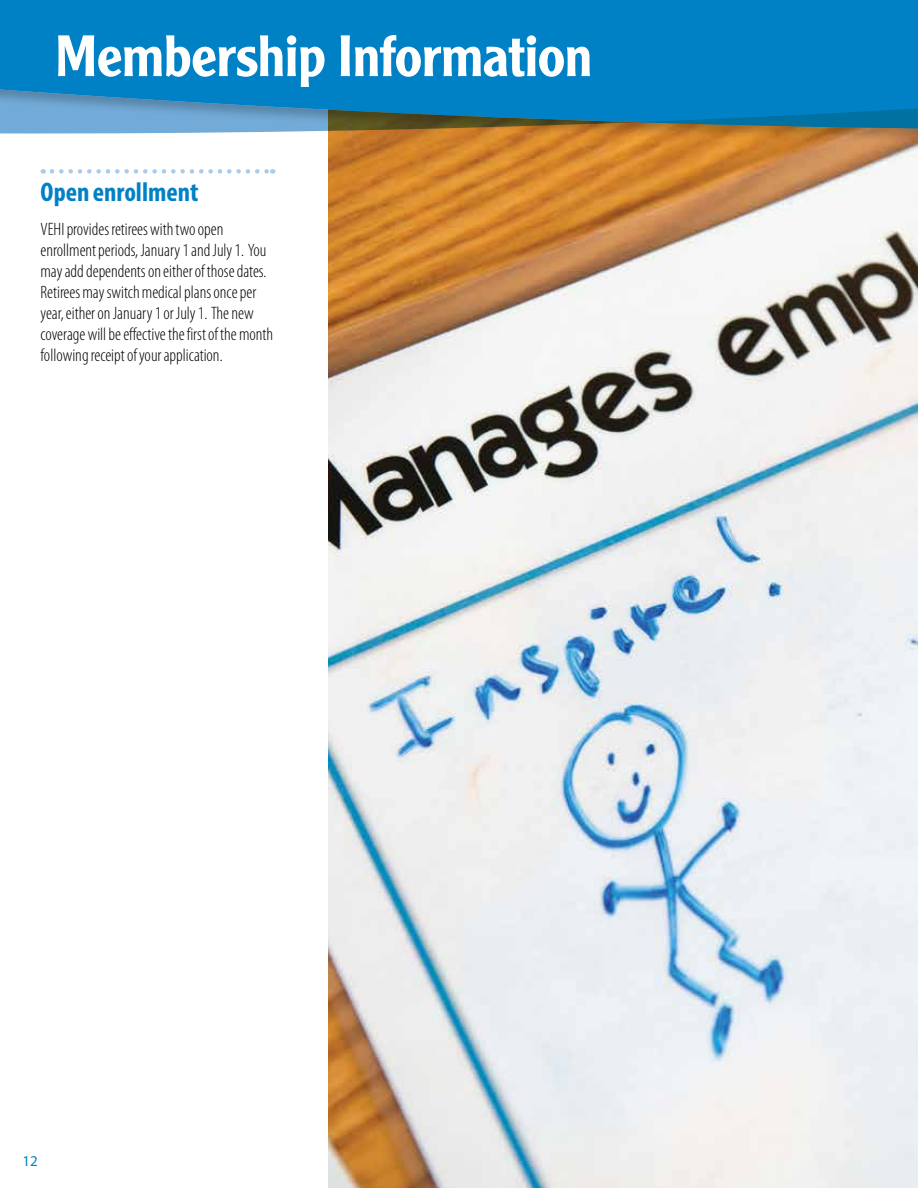
<style>
.page{position:relative;width:918px;height:1188px;background:#fff}
.page>*{position:absolute;margin:0;border:0;box-sizing:border-box;transform-origin:0 0}
.t1{font:500 57px "Clearface Gothic LT Std";letter-spacing:-.01em;color:#fff}
.t2{font:700 condensed 27px "Myriad Pro";color:#0081c6}
.t3{font:300 condensed 18px/21px "Myriad Pro";color:#000}
.t4{font:15px "Myriad Pro";color:#0081c6}
</style>
<div class="page">
<svg style="left:52px;top:169px;width:221px;height:5px"></svg>
<img style="left:328px;top:145px;width:589px;height:1043px">
<div style="left:0;top:0;width:918px;height:145px;background:#000;opacity:.22"></div>
<div style="left:0;top:0;width:918px;height:17px;background:#0081c6"></div>
<svg style="left:0;top:17px;width:918px;height:117px;background:#1682ba"></svg>
<h1 class="t1" style="left:55px;top:21px;width:538px">Membership Information</h1>
<h2 class="t2" style="left:40px;top:175px;width:160px">Open enrollment</h2>
<p class="t3" style="left:40px;top:219px;width:234px">VEHI provides retirees with two open enrollment periods, January 1 and July 1. You may add dependents on either of those dates.<br>Retirees may switch medical plans once per year, either on January 1 or July 1. The new coverage will be effective the first of the month following receipt of your application.</p>
<p class="t4" style="left:22px;top:1152px;width:17px">12</p>
</div>
